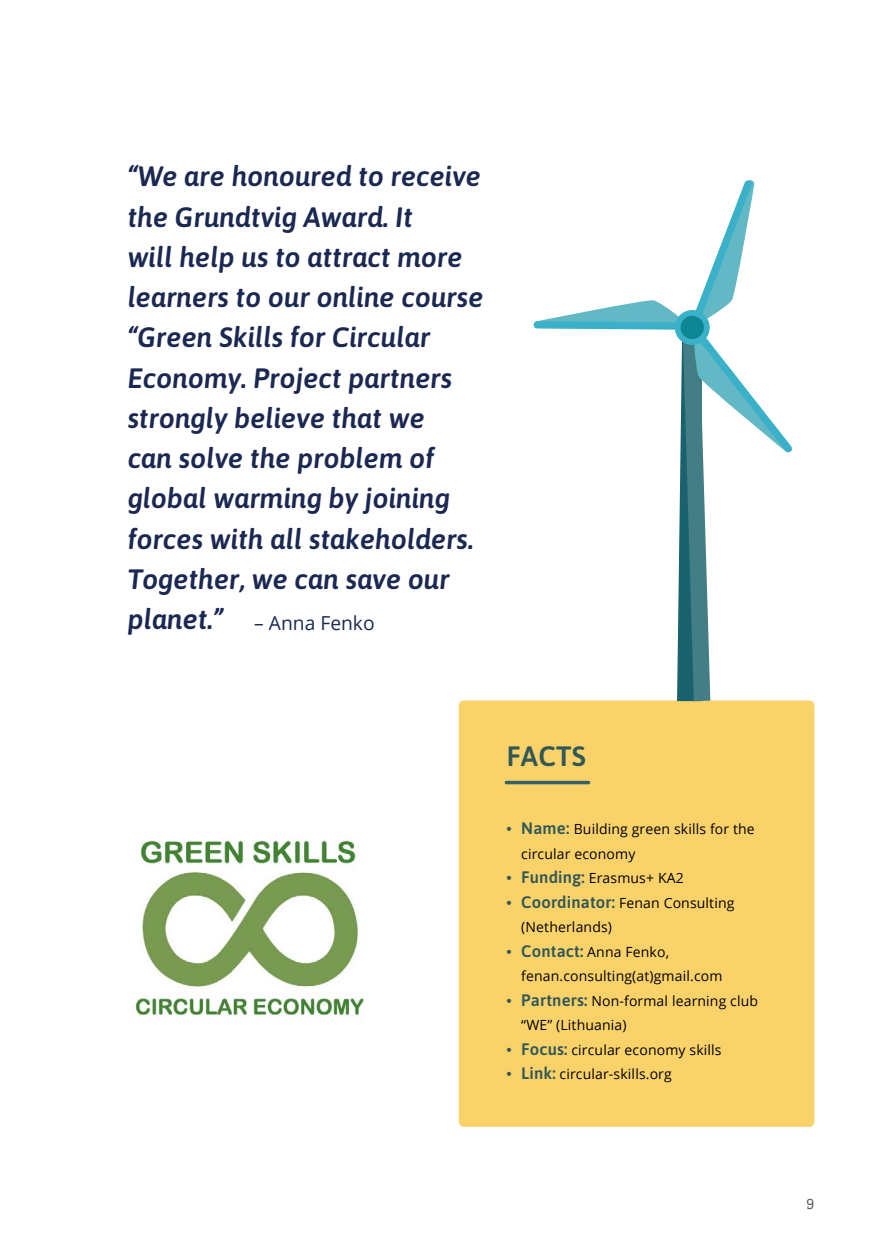
<style>
.page{position:relative;width:874px;height:1241px;background:#fff}
.page>*{position:absolute;margin:0;border:0;box-sizing:border-box;transform-origin:0 0}
.t1{font:italic 600 28px/40.2px "Asap";color:#1a2852}
.t2{font:600 28px "Asap";letter-spacing:.01em;color:#325856}
.t3{font:19.25px "Open Sans";color:#1a2852}
.t4{font:14px/24.5px "Open Sans";letter-spacing:.01em;color:#000}
.t5{font:14px "Justus Pro";color:#575756}
.s1{font-family:"Asap";font-weight:600;font-size:15.75px;color:#325856}
.s2{font-family:"Asap";font-weight:600;font-size:16.62px;color:#325856}
</style>
<div class="page">
<div style="left:458px;top:700px;width:356px;height:426px;background:#fad26a;border-radius:5px"></div>
<svg style="left:504px;top:780px;width:86px;height:4px"></svg>
<img style="left:135px;top:840px;width:229px;height:178px">
<svg style="left:533px;top:180px;width:259px;height:521px"></svg>
<div style="left:674px;top:310px;width:35px;height:35px;background:#3ab1c8;border-radius:50%"></div>
<div style="left:680px;top:316px;width:23px;height:23px;background:#0d8593;border-radius:50%"></div>
<p class="t1" style="left:128px;top:155px;width:357px">“We are honoured to receive the Grundtvig Award. It<br>will help us to attract more learners to our online course “Green Skills for Circular<br>Economy. Project partners strongly believe that we<br>can solve the problem of global warming by joining forces with all stakeholders.<br>Together, we can save our planet.”</p>
<h2 class="t3" style="left:254px;top:609px;width:122px">– Anna Fenko</h2>
<h1 class="t2" style="left:506px;top:736px;width:81px">FACTS</h1>
<p class="t4" style="left:521px;top:816px;width:235px;text-indent:-15px"><span class="s1">•</span> <span class="s2">Name:</span> Building green skills for the circular economy</p>
<p class="t4" style="left:506px;top:865px;width:179px"><span class="s1">•</span> <span class="s2">Funding:</span> Erasmus+ KA2</p>
<p class="t4" style="left:521px;top:889px;width:214px;text-indent:-15px"><span class="s1">•</span> <span class="s2">Coordinator:</span> Fenan Consulting (Netherlands)</p>
<p class="t4" style="left:521px;top:938px;width:202px;text-indent:-15px"><span class="s1">•</span> <span class="s2">Contact:</span> Anna Fenko, fenan.consulting(at)gmail.com</p>
<p class="t4" style="left:521px;top:987px;width:238px;text-indent:-15px"><span class="s1">•</span> <span class="s2">Partners:</span> Non-formal learning club “WE” (Lithuania)</p>
<p class="t4" style="left:506px;top:1036px;width:216px"><span class="s1">•</span> <span class="s2">Focus:</span> circular economy skills</p>
<p class="t4" style="left:506px;top:1061px;width:167px"><span class="s1">•</span> <span class="s2">Link:</span> circular-skills.org</p>
<p class="t5" style="left:806px;top:1194px;width:9px">9</p>
</div>
